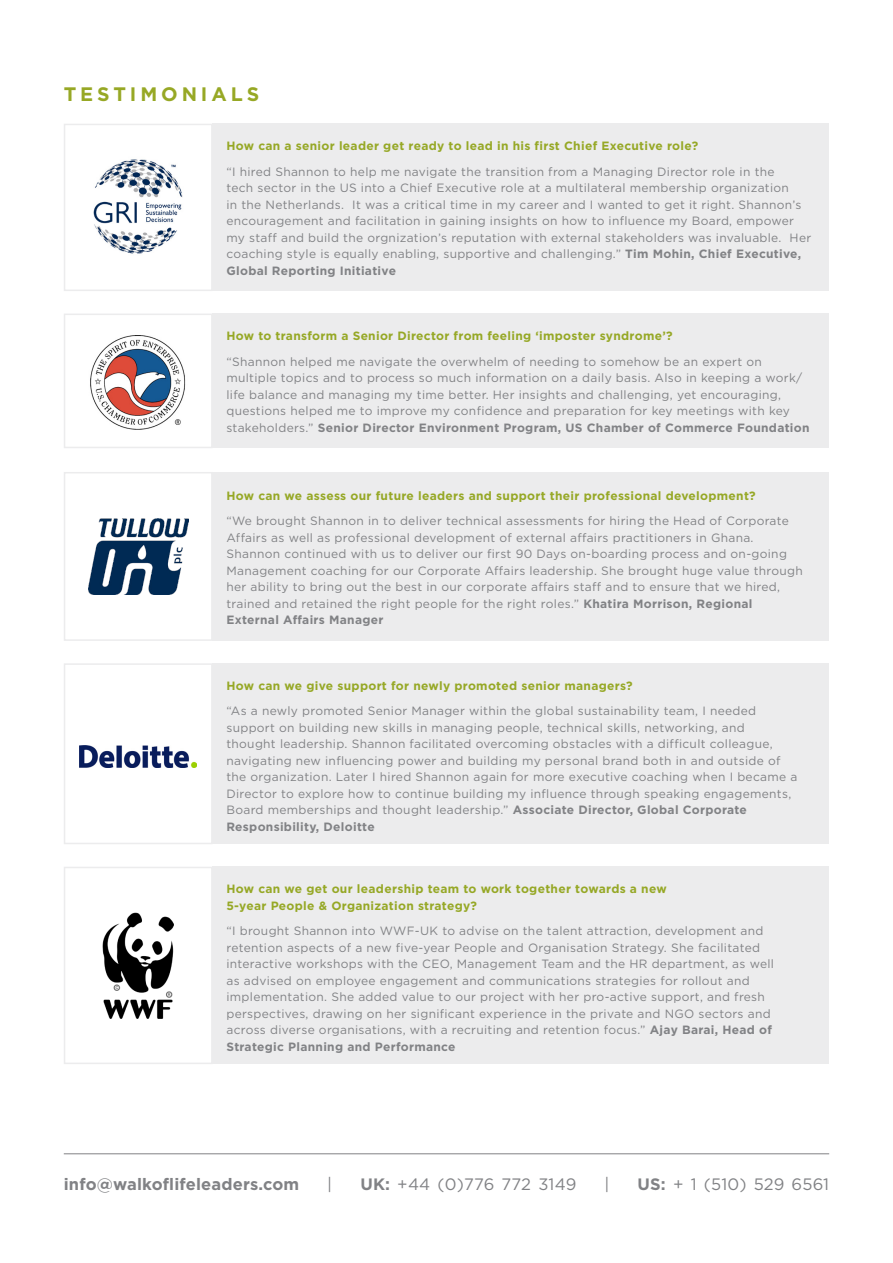
<style>
.page{position:relative;width:893px;height:1263px;background:#fff}
.page>*{position:absolute;margin:0;border:0;box-sizing:border-box;transform-origin:0 0}
.t1{font:700 19.5px "Gotham";letter-spacing:.2em;color:#97a825}
.t2{font:16.5px "Gotham";letter-spacing:.01em;color:#818285}
.t3{font:700 16.5px "Gotham";letter-spacing:.01em;color:#818285}
.t4{font:12px/16.5px "Gotham";letter-spacing:.025em;color:#818285}
.t5{font:700 12px/16.5px "Gotham";letter-spacing:.025em;color:#96a826}
.s1{font-weight:700}
</style>
<div class="page">
<hr style="left:64px;top:1153px;width:765px;height:1px;background:#818285">
<div style="left:213px;top:124px;width:616px;height:167px;background:#ececed"></div>
<div style="left:64px;top:124px;width:149px;height:167px;border:2px solid #ececed"></div>
<img style="left:93px;top:159px;width:90px;height:95px">
<div style="left:213px;top:314px;width:616px;height:134px;background:#ececed"></div>
<div style="left:64px;top:314px;width:149px;height:134px;border:2px solid #ececed"></div>
<img style="left:90px;top:335px;width:96px;height:94px">
<div style="left:213px;top:663px;width:616px;height:181px;background:#ececed"></div>
<div style="left:64px;top:663px;width:149px;height:181px;border:2px solid #ececed"></div>
<img style="left:80px;top:745px;width:117px;height:22px">
<div style="left:213px;top:867px;width:616px;height:197px;background:#ececed"></div>
<div style="left:64px;top:867px;width:149px;height:197px;border:2px solid #ececed"></div>
<img style="left:103px;top:912px;width:71px;height:106px">
<div style="left:213px;top:472px;width:616px;height:169px;background:#ececed"></div>
<div style="left:64px;top:472px;width:149px;height:169px;border:2px solid #ececed"></div>
<img style="left:88px;top:519px;width:100px;height:75px">
<h1 class="t1" style="left:64px;top:83px;width:197px">TESTIMONIALS</h1>
<p class="t5" style="left:226px;top:137px;width:473px">How can a senior leader get ready to lead in his first Chief Executive role?</p>
<p class="t4" style="left:226px;top:163px;width:586px">“I hired Shannon to help me navigate the transition from a Managing Director role in the<br>tech sector in the US into a Chief Executive role at a multilateral membership organization<br>in the Netherlands. It was a critical time in my career and I wanted to get it right. Shannon’s encouragement and facilitation in gaining insights on how to influence my Board, empower my staff and build the orgnization’s reputation with external stakeholders was invaluable. Her coaching style is equally enabling, supportive and challenging.” <span class="s1">Tim Mohin, Chief Executive, Global Reporting Initiative</span></p>
<p class="t5" style="left:226px;top:327px;width:448px">How to transform a Senior Director from feeling ‘imposter syndrome’?</p>
<p class="t4" style="left:226px;top:353px;width:585px">“Shannon helped me navigate the overwhelm of needing to somehow be an expert on multiple topics and to process so much information on a daily basis. Also in keeping a work/ life balance and managing my time better. Her insights and challenging, yet encouraging, questions helped me to improve my confidence and preparation for key meetings with key stakeholders.” <span class="s1">Senior Director Environment Program, US Chamber of Commerce Foundation</span></p>
<p class="t5" style="left:226px;top:487px;width:531px">How can we assess our future leaders and support their professional development?</p>
<p class="t4" style="left:226px;top:513px;width:578px">“We brought Shannon in to deliver technical assessments for hiring the Head of Corporate Affairs as well as professional development of external affairs practitioners in Ghana.<br>Shannon continued with us to deliver our first 90 Days on-boarding process and on-going Management coaching for our Corporate Affairs leadership. She brought huge value through her ability to bring out the best in our corporate affairs staff and to ensure that we hired, trained and retained the right people for the right roles.” <span class="s1">Khatira Morrison, Regional External Affairs Manager</span></p>
<p class="t5" style="left:226px;top:677px;width:408px">How can we give support for newly promoted senior managers?</p>
<p class="t4" style="left:226px;top:702px;width:572px">“As a newly promoted Senior Manager within the global sustainability team, I needed support on building new skills in managing people, technical skills, networking, and<br>thought leadership. Shannon facilitated overcoming obstacles with a difficult colleague, navigating new influencing power and building my personal brand both in and outside of the organization. Later I hired Shannon again for more executive coaching when I became a Director to explore how to continue building my influence through speaking engagements, Board memberships and thought leadership.” <span class="s1">Associate Director, Global Corporate Responsibility, Deloitte</span></p>
<p class="t5" style="left:226px;top:880px;width:442px">How can we get our leadership team to work together towards a new<br>5-year People &amp; Organization strategy?</p>
<p class="t4" style="left:226px;top:922px;width:549px">“I brought Shannon into WWF-UK to advise on the talent attraction, development and retention aspects of a new five-year People and Organisation Strategy. She facilitated interactive workshops with the CEO, Management Team and the HR department, as well as advised on employee engagement and communications strategies for rollout and implementation. She added value to our project with her pro-active support, and fresh perspectives, drawing on her significant experience in the private and NGO sectors and across diverse organisations, with a recruiting and retention focus.” <span class="s1">Ajay Barai, Head of Strategic Planning and Performance</span></p>
<h2 class="t3" style="left:64px;top:1175px;width:237px">info@walkoflifeleaders.com</h2>
<h2 class="t2" style="left:327px;top:1175px;width:6px">|</h2>
<h2 class="t2" style="left:360px;top:1175px;width:218px"><span class="s1">UK:</span> +44 (0)776 772 3149</h2>
<h2 class="t2" style="left:604px;top:1175px;width:6px">|</h2>
<h2 class="t2" style="left:638px;top:1175px;width:193px"><span class="s1">US:</span> + 1 (510) 529 6561</h2>
</div>
